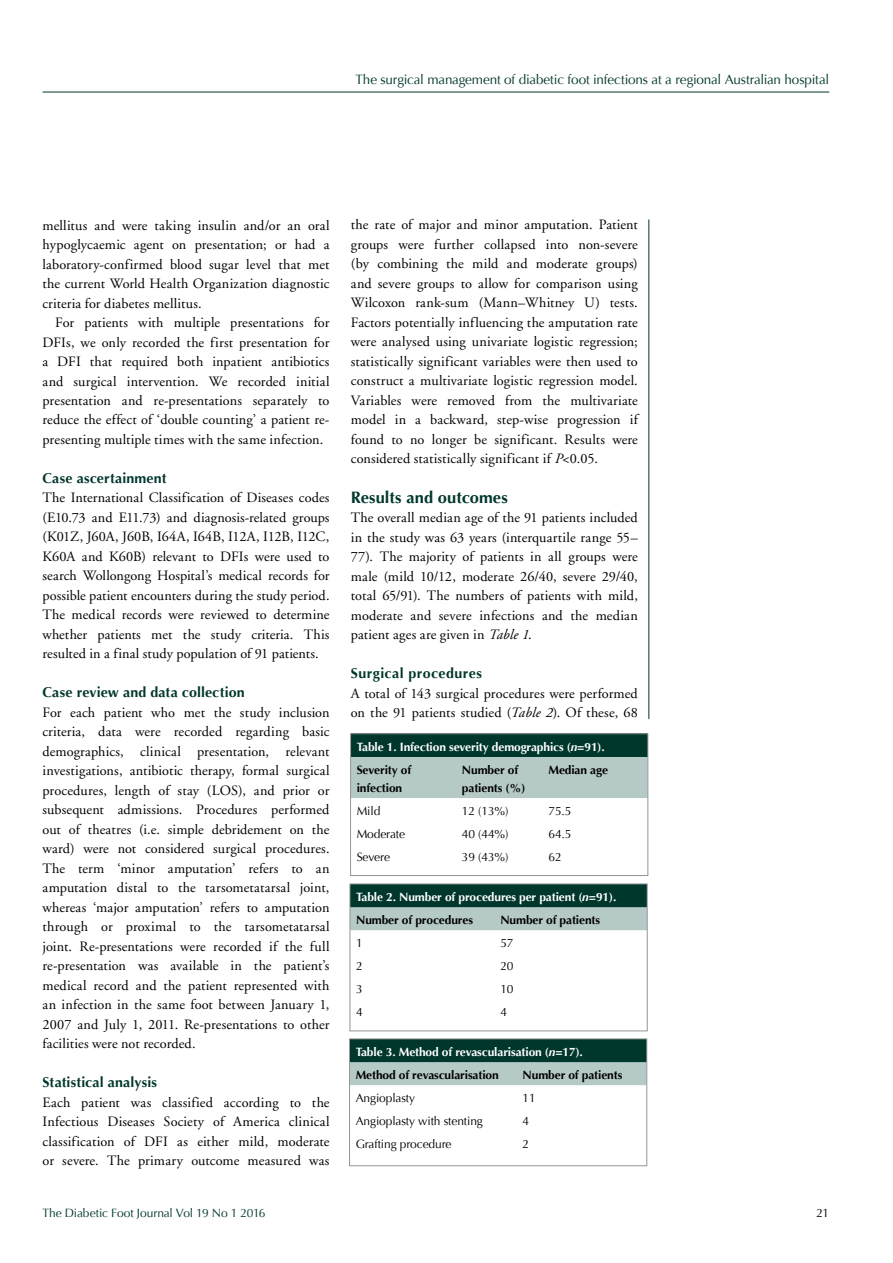
<style>
.page{position:relative;width:893px;height:1263px;background:#fff}
.page>*{position:absolute;margin:0;border:0;box-sizing:border-box;transform-origin:0 0}
.t1{font:700 16.5px "Optima";letter-spacing:.005em;color:#00372d}
.t2{font:14.25px/19.5px "Adobe Garamond";letter-spacing:.01em;color:#000;text-align:justify}
.t3{font:700 14.25px "Optima";letter-spacing:.015em;color:#00372d}
.t4{font:13.5px "Optima";letter-spacing:-.015em;color:#00372d}
.t5{font:700 12px/23.1px "Optima";letter-spacing:-.01em;color:#fff}
.t6{font:12px "Optima";letter-spacing:-.01em;color:#000}
.t7{font:700 12px/18px "Optima";letter-spacing:-.01em;color:#000}
.t8{font:12px "Optima";letter-spacing:-.005em;color:#00372d}
.s1{font-style:italic}
.s2{color:#000}
</style>
<div class="page">
<hr style="left:43px;top:92px;width:786px;height:1px;background:#00372d">
<hr style="left:648px;top:219px;width:1px;height:500px;background:#00372d">
<div style="left:351px;top:734px;width:297px;height:23px;background:#00372d"></div>
<div style="left:352px;top:757px;width:294px;height:41px;background:#b5cac6"></div>
<div style="left:350px;top:733px;width:298px;height:143px;border:1px solid #939598"></div>
<div style="left:350px;top:884px;width:297px;height:23px;background:#00372d"></div>
<div style="left:352px;top:907px;width:293px;height:23px;background:#b5cac6"></div>
<div style="left:350px;top:884px;width:297px;height:147px;border:1px solid #939598"></div>
<div style="left:350px;top:1039px;width:297px;height:23px;background:#00372d"></div>
<div style="left:351px;top:1062px;width:294px;height:23px;background:#b5cac6"></div>
<div style="left:349px;top:1039px;width:298px;height:127px;border:1px solid #939598"></div>
<p class="t4" style="left:356px;top:71px;width:475px">The surgical management of diabetic foot infections at a regional Australian hospital</p>
<p class="t2" style="left:43px;top:216px;width:289px">mellitus and were taking insulin and/or an oral hypoglycaemic agent on presentation; or had a laboratory-confirmed blood sugar level that met the current World Health Organization diagnostic criteria for diabetes mellitus.</p>
<p class="t2" style="left:43px;top:313px;width:289px;text-indent:13px">For patients with multiple presentations for DFIs, we only recorded the first presentation for a DFI that required both inpatient antibiotics and surgical intervention. We recorded initial presentation and re-presentations separately to reduce the effect of ‘double counting’ a patient re&shy;presenting multiple times with the same infection.</p>
<p class="t3" style="left:43px;top:470px;width:125px">Case ascertainment</p>
<p class="t2" style="left:43px;top:489px;width:289px">The International Classification of Diseases codes (E10.73 and E11.73) and diagnosis-related groups (K01Z, J60A, J60B, I64A, I64B, I12A, I12B, I12C, K60A and K60B) relevant to DFIs were used to search Wollongong Hospital’s medical records for possible patient encounters during the study period.<br>The medical records were reviewed to determine whether patients met the study criteria. This resulted in a final study population of 91 patients.</p>
<p class="t3" style="left:43px;top:684px;width:204px">Case review and data collection</p>
<p class="t2" style="left:43px;top:703px;width:289px">For each patient who met the study inclusion criteria, data were recorded regarding basic demographics, clinical presentation, relevant investigations, antibiotic therapy, formal surgical procedures, length of stay (LOS), and prior or subsequent admissions. Procedures performed out of theatres (i.e. simple debridement on the ward) were not considered surgical procedures.<br>The term ‘minor amputation’ refers to an amputation distal to the tarsometatarsal joint, whereas ‘major amputation’ refers to amputation through or proximal to the tarsometatarsal joint. Re-presentations were recorded if the full re-presentation was available in the patient’s medical record and the patient represented with an infection in the same foot between January 1, 2007 and July 1, 2011. Re-presentations to other facilities were not recorded.</p>
<p class="t3" style="left:43px;top:1074px;width:116px">Statistical analysis</p>
<p class="t2" style="left:43px;top:1093px;width:289px">Each patient was classified according to the Infectious Diseases Society of America clinical classification of DFI as either mild, moderate or severe. The primary outcome measured was</p>
<p class="t2" style="left:351px;top:215px;width:289px">the rate of major and minor amputation. Patient groups were further collapsed into non-severe (by combining the mild and moderate groups) and severe groups to allow for comparison using Wilcoxon rank-sum (Mann–Whitney U) tests.<br>Factors potentially influencing the amputation rate were analysed using univariate logistic regression; statistically significant variables were then used to construct a multivariate logistic regression model.<br>Variables were removed from the multivariate model in a backward, step-wise progression if found to no longer be significant. Results were considered statistically significant if <span class="s1">P</span>&lt;0.05.</p>
<p class="t1" style="left:351px;top:487px;width:158px">Results and outcomes</p>
<p class="t2" style="left:351px;top:508px;width:289px">The overall median age of the 91 patients included in the study was 63 years (interquartile range 55– 77). The majority of patients in all groups were male (mild 10/12, moderate 26/40, severe 29/40, total 65/91). The numbers of patients with mild, moderate and severe infections and the median patient ages are given in <span class="s1">Table 1</span>.</p>
<p class="t3" style="left:351px;top:665px;width:133px">Surgical procedures</p>
<p class="t2" style="left:351px;top:684px;width:289px">A total of 143 surgical procedures were performed on the 91 patients studied (<span class="s1">Table 2</span>). Of these, 68</p>
<p class="t5" style="left:357px;top:735px;width:250px">Table 1. Infection severity demographics (<span class="s1">n</span>=91).<br><span class="s2">Severity of</span></p>
<p class="t7" style="left:357px;top:779px;width:47px">infection</p>
<p class="t7" style="left:462px;top:761px;width:65px">Number of patients (%)</p>
<p class="t7" style="left:548px;top:761px;width:61px">Median age</p>
<p class="t6" style="left:357px;top:804px;width:25px">Mild</p>
<p class="t6" style="left:462px;top:804px;width:48px">12 (13%)</p>
<p class="t6" style="left:548px;top:804px;width:24px">75.5</p>
<p class="t6" style="left:357px;top:827px;width:50px">Moderate</p>
<p class="t6" style="left:462px;top:827px;width:48px">40 (44%)</p>
<p class="t6" style="left:548px;top:827px;width:24px">64.5</p>
<p class="t6" style="left:357px;top:850px;width:35px">Severe</p>
<p class="t6" style="left:462px;top:850px;width:48px">39 (43%)</p>
<p class="t6" style="left:548px;top:850px;width:15px">62</p>
<p class="t5" style="left:356px;top:886px;width:262px">Table 2. Number of procedures per patient (<span class="s1">n</span>=91).<br><span class="s2">Number of procedures</span></p>
<p class="t7" style="left:500px;top:911px;width:101px">Number of patients</p>
<p class="t6" style="left:356px;top:936px;width:8px">1</p>
<p class="t6" style="left:500px;top:936px;width:15px">57</p>
<p class="t6" style="left:356px;top:959px;width:8px">2</p>
<p class="t6" style="left:500px;top:959px;width:15px">20</p>
<p class="t6" style="left:356px;top:982px;width:8px">3</p>
<p class="t6" style="left:500px;top:982px;width:15px">10</p>
<p class="t6" style="left:356px;top:1005px;width:8px">4</p>
<p class="t6" style="left:500px;top:1005px;width:8px">4</p>
<p class="t5" style="left:356px;top:1041px;width:229px">Table 3. Method of revascularisation (<span class="s1">n</span>=17).<br><span class="s2">Method of revascularisation</span></p>
<p class="t7" style="left:523px;top:1066px;width:101px">Number of patients</p>
<p class="t6" style="left:356px;top:1091px;width:61px">Angioplasty</p>
<p class="t6" style="left:523px;top:1091px;width:15px">11</p>
<p class="t6" style="left:356px;top:1114px;width:129px">Angioplasty with stenting</p>
<p class="t6" style="left:523px;top:1114px;width:8px">4</p>
<p class="t6" style="left:356px;top:1137px;width:97px">Grafting procedure</p>
<p class="t6" style="left:523px;top:1137px;width:8px">2</p>
<p class="t8" style="left:43px;top:1205px;width:224px">The Diabetic Foot Journal Vol 19 No 1 2016</p>
<p class="t6" style="left:816px;top:1205px;width:14px">21</p>
</div>
